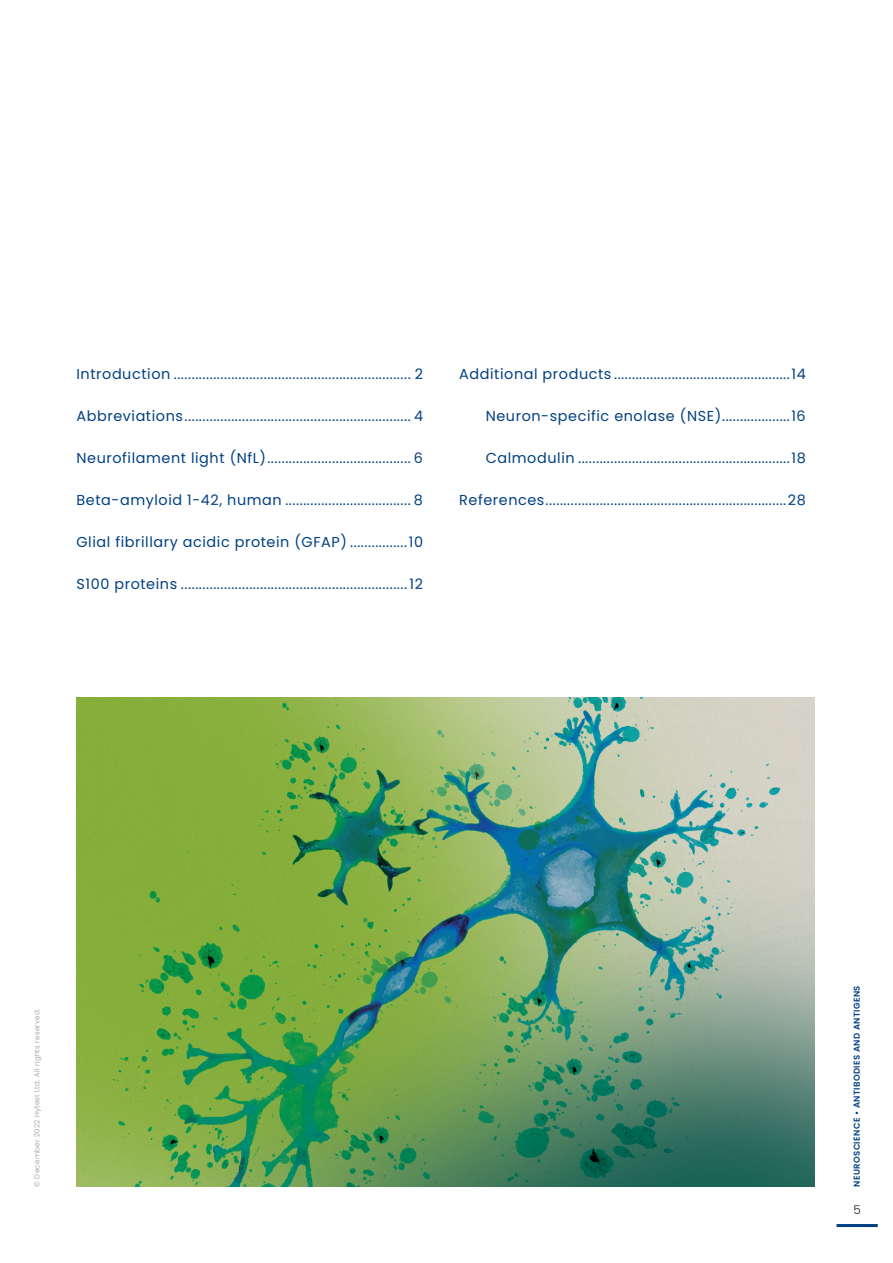
<style>
.page{position:relative;width:893px;height:1263px;background:#fff}
.page>*{position:absolute;margin:0;border:0;box-sizing:border-box;transform-origin:0 0}
.Väliotsikko_2{font:14.4px "Poppins";letter-spacing:.04em;color:#014081}
.t1{font:300 12px "Poppins";color:#231f20}
.t2{font:600 8.55px "Poppins";letter-spacing:.04em;color:#014081}
.t3{font:300 7.05px "Poppins";letter-spacing:.04em;color:#939598}
</style>
<div class="page">
<hr style="left:836px;top:1224px;width:42px;height:3px;background:#014081">
<img style="left:77px;top:697px;width:738px;height:489px">
<p class="Väliotsikko_2" style="left:77px;top:365px;width:348px">Introduction .................................................................. 2</p>
<p class="Väliotsikko_2" style="left:77px;top:407px;width:348px">Abbreviations............................................................... 4</p>
<p class="Väliotsikko_2" style="left:77px;top:449px;width:348px">Neurofilament light (NfL)........................................ 6</p>
<p class="Väliotsikko_2" style="left:77px;top:491px;width:348px">Beta-amyloid 1-42, human ................................... 8</p>
<p class="Väliotsikko_2" style="left:77px;top:533px;width:348px">Glial fibrillary acidic protein (GFAP) ................10</p>
<p class="Väliotsikko_2" style="left:77px;top:575px;width:348px">S100 proteins ............................................................... 12</p>
<p class="Väliotsikko_2" style="left:459px;top:365px;width:348px">Additional products .................................................14</p>
<p class="Väliotsikko_2" style="left:486px;top:407px;width:321px">Neuron-specific enolase (NSE)...................16</p>
<p class="Väliotsikko_2" style="left:486px;top:449px;width:321px">Calmodulin ...........................................................18</p>
<p class="Väliotsikko_2" style="left:459px;top:491px;width:348px">References...................................................................28</p>
<p class="t3" style="left:33px;top:1187px;width:180px;rotate:-90deg">© December 2022 Hytest Ltd. All rights reserved.</p>
<p class="t2" style="left:852px;top:1187px;width:203px;rotate:-90deg">NEUROSCIENCE • ANTIBODIES AND ANTIGENS</p>
<p class="t1" style="left:853px;top:1202px;width:9px">5</p>
</div>
